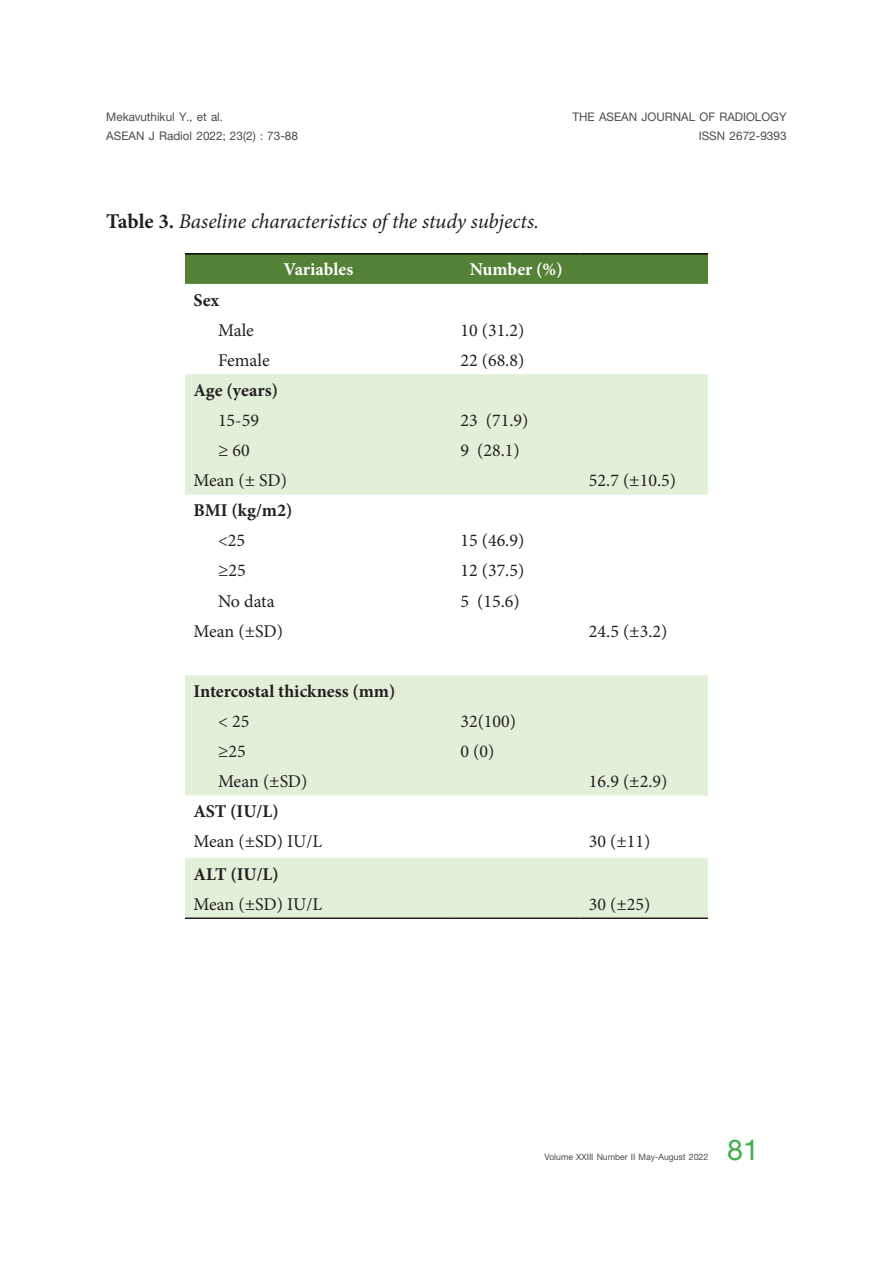
<style>
.page{position:relative;width:893px;height:1263px;background:#fff}
.page>*{position:absolute;margin:0;border:0;box-sizing:border-box;transform-origin:0 0}
.t1{font:700 43.5px "PSL Kanda Pro";color:#40ae49}
.t2{font:italic 21px "Minion Pro";letter-spacing:-.005em;color:#231f20}
.t3{font:18px "Minion Pro";color:#231f20}
.t4{font:700 18px/18.9px "PSL Kanda Pro";color:#4b4c4d}
.t5{font:700 18px "Minion Pro";color:#231f20}
.t6{font:700 18px "Minion Pro";letter-spacing:-.005em;color:#fff}
.t7{font:700 13.35px "PSL Kanda Pro";color:#4b4c4d}
.s1{color:#4d4d4f}
.s2{font-weight:700;font-style:normal}
</style>
<div class="page">
<div style="left:185px;top:255px;width:523px;height:29px;background:#538136"></div>
<svg style="left:185px;top:374px;width:523px;height:543px;fill:#e2f0d9"></svg>
<hr style="left:185px;top:253px;width:267px;height:2px;background:#000">
<hr style="left:452px;top:253px;width:128px;height:2px;background:#000">
<hr style="left:580px;top:253px;width:128px;height:2px;background:#000">
<hr style="left:185px;top:917px;width:267px;height:2px;background:#231f20">
<hr style="left:452px;top:917px;width:128px;height:2px;background:#231f20">
<hr style="left:580px;top:917px;width:128px;height:2px;background:#231f20">
<p class="t4" style="left:106px;top:107px;width:193px"><span class="s1">Mekavuthikul Y.,</span> et al.<br>ASEAN J Radiol 2022; 23(2) : 73-88</p>
<p class="t4" style="left:572px;top:107px;width:216px">THE ASEAN JOURNAL OF RADIOLOGY</p>
<p class="t4" style="left:699px;top:126px;width:89px">ISSN 2672-9393</p>
<p class="t2" style="left:106px;top:207px;width:434px"><span class="s2">Table 3.</span> Baseline characteristics of the study subjects.</p>
<p class="t6" style="left:284px;top:257px;width:71px">Variables</p>
<p class="t6" style="left:470px;top:257px;width:95px">Number (%)</p>
<p class="t5" style="left:193px;top:287px;width:27px">Sex</p>
<p class="t3" style="left:218px;top:318px;width:37px">Male</p>
<p class="t3" style="left:460px;top:318px;width:65px">10 (31.2)</p>
<p class="t3" style="left:218px;top:348px;width:53px">Female</p>
<p class="t3" style="left:460px;top:348px;width:65px">22 (68.8)</p>
<p class="t5" style="left:193px;top:377px;width:86px">Age (years)</p>
<p class="t3" style="left:218px;top:408px;width:42px">15-59</p>
<p class="t3" style="left:460px;top:408px;width:69px">23 (71.9)</p>
<p class="t3" style="left:218px;top:438px;width:33px">≥ 60</p>
<p class="t3" style="left:460px;top:438px;width:61px">9 (28.1)</p>
<p class="t3" style="left:193px;top:468px;width:95px">Mean (± SD)</p>
<p class="t3" style="left:589px;top:468px;width:89px">52.7 (±10.5)</p>
<p class="t5" style="left:193px;top:498px;width:100px">BMI (kg/m2)</p>
<p class="t3" style="left:218px;top:528px;width:29px">&lt;25</p>
<p class="t3" style="left:460px;top:528px;width:65px">15 (46.9)</p>
<p class="t3" style="left:218px;top:559px;width:29px">≥25</p>
<p class="t3" style="left:460px;top:559px;width:65px">12 (37.5)</p>
<p class="t3" style="left:218px;top:589px;width:58px">No data</p>
<p class="t3" style="left:460px;top:589px;width:61px">5 (15.6)</p>
<p class="t3" style="left:193px;top:619px;width:91px">Mean (±SD)</p>
<p class="t3" style="left:589px;top:619px;width:80px">24.5 (±3.2)</p>
<p class="t5" style="left:193px;top:678px;width:203px">Intercostal thickness (mm)</p>
<p class="t3" style="left:218px;top:709px;width:33px">&lt; 25</p>
<p class="t3" style="left:460px;top:709px;width:57px">32(100)</p>
<p class="t3" style="left:218px;top:739px;width:29px">≥25</p>
<p class="t3" style="left:460px;top:739px;width:35px">0 (0)</p>
<p class="t3" style="left:218px;top:769px;width:91px">Mean (±SD)</p>
<p class="t3" style="left:589px;top:769px;width:80px">16.9 (±2.9)</p>
<p class="t5" style="left:193px;top:799px;width:87px">AST (IU/L)</p>
<p class="t3" style="left:193px;top:829px;width:130px">Mean (±SD) IU/L</p>
<p class="t3" style="left:589px;top:829px;width:63px">30 (±11)</p>
<p class="t5" style="left:193px;top:861px;width:87px">ALT (IU/L)</p>
<p class="t3" style="left:193px;top:892px;width:130px">Mean (±SD) IU/L</p>
<p class="t3" style="left:589px;top:892px;width:63px">30 (±25)</p>
<p class="t7" style="left:545px;top:1149px;width:165px">Volume XXIII Number II May-August 2022</p>
<h1 class="t1" style="left:727px;top:1125px;width:33px">81</h1>
</div>
